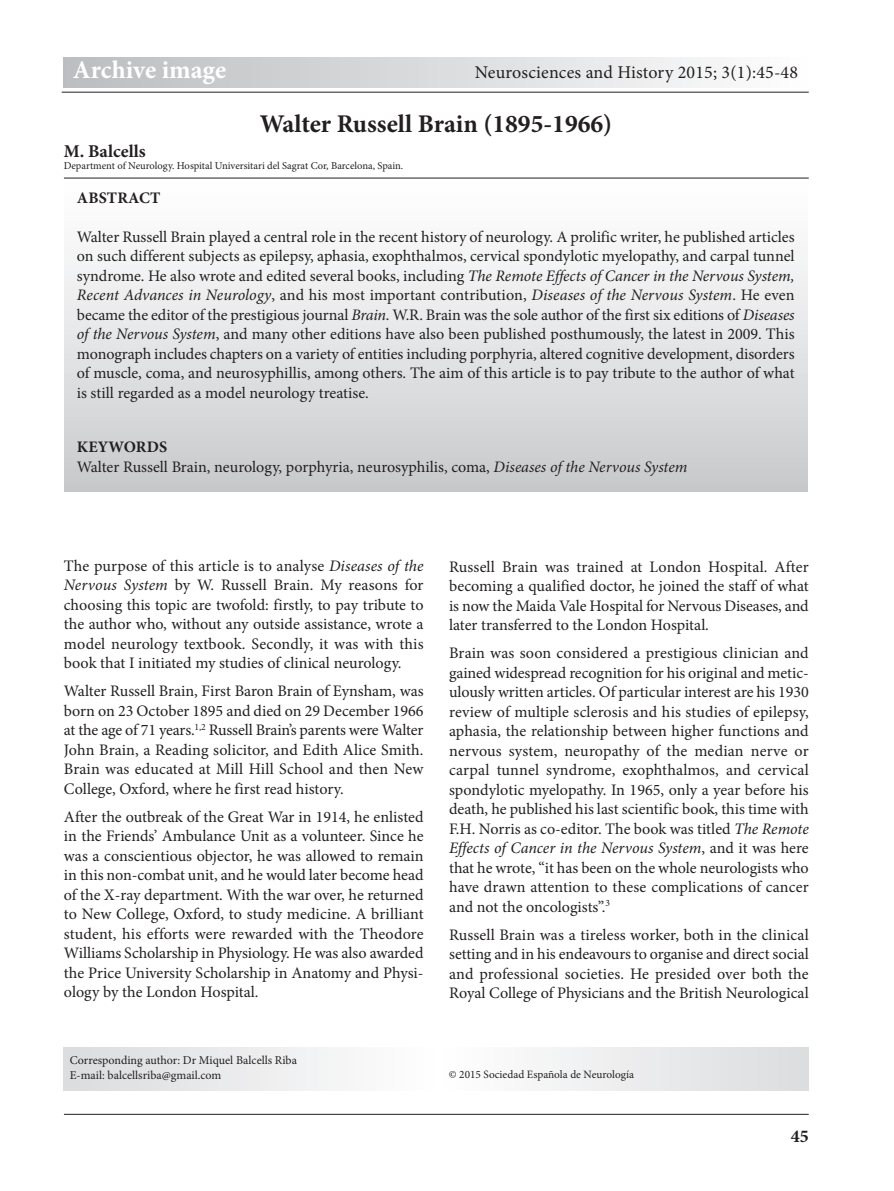
<style>
.page{position:relative;width:894px;height:1191px;background:#fff}
.page>*{position:absolute;margin:0;border:0;box-sizing:border-box;transform-origin:0 0}
.t1{font:700 25.5px "Minion Pro";color:#231f20}
.t2{font:700 25.5px "Minion Pro";color:#fff}
.t3{font:18px "Minion Pro";letter-spacing:.01em;color:#231f20}
.t4{font:700 18px "Minion Pro";color:#231f20}
.t5{font:16.05px/19.5px "Minion Pro";color:#231f20;text-align:justify}
.t6{font:700 16.05px "Minion Pro";letter-spacing:.01em;color:#231f20}
.t7{font:12px/15px "Minion Pro";color:#231f20}
.t8{font:11.25px "Minion Pro";color:#231f20}
.t9{font:10.5px "Minion Pro";color:#231f20}
.s1{font-style:italic}
.s2{font-weight:700}
</style>
<div class="page">
<hr style="left:64px;top:1114px;width:744px;height:1px;background:#231f20">
<div style="left:64px;top:57px;width:744px;height:30px;background:linear-gradient(to right,#bbbdbf,#fcfdfd)"></div>
<svg style="left:64px;top:1048px;width:744px;height:43px"></svg>
<hr style="left:62px;top:92px;width:746px;height:1px;background:#231f20">
<hr style="left:64px;top:178px;width:744px;height:1px;background:#231f20">
<h1 class="t2" style="left:73px;top:60px;width:155px">Archive image</h1>
<p class="t3" style="left:474px;top:65px;width:325px">Neurosciences and History 2015; 3(1):45-48</p>
<h1 class="t1" style="left:260px;top:114px;width:354px">Walter Russell Brain (1895-1966)</h1>
<p class="t4" style="left:64px;top:144px;width:84px">M. Balcells</p>
<p class="t9" style="left:64px;top:161px;width:341px">Department of Neurology. Hospital Universitari del Sagrat Cor, Barcelona, Spain.</p>
<p class="t6" style="left:77px;top:192px;width:85px">ABSTRACT</p>
<p class="t5" style="left:77px;top:228px;width:719px">Walter Russell Brain played a central role in the recent history of neurology. A prolific writer, he published articles on such different subjects as epilepsy, aphasia, exophthalmos, cervical spondylotic myelopathy, and carpal tunnel syndrome. He also wrote and edited several books, including <span class="s1">The Remote Effects of Cancer in the Nervous System, Recent Advances in Neurology</span>, and his most important contribution, <span class="s1">Diseases of the Nervous System</span>. He even became the editor of the prestigious journal <span class="s1">Brain</span>. W.R. Brain was the sole author of the first six editions of <span class="s1">Diseases of the Nervous System</span>, and many other editions have also been published posthumously, the latest in 2009. This monograph includes chapters on a variety of entities including porphyria, altered cognitive development, disorders of muscle, coma, and neurosyphillis, among others. The aim of this article is to pay tribute to the author of what is still regarded as a model neurology treatise.</p>
<p class="t5" style="left:77px;top:438px;width:612px;line-height:20.2px"><span class="s2">KEYWORDS<br></span>Walter Russell Brain, neurology, porphyria, neurosyphilis, coma, <span class="s1">Diseases of the Nervous System</span></p>
<p class="t5" style="left:64px;top:557px;width:361px">The purpose of this article is to analyse <span class="s1">Diseases of the Nervous System</span> by W. Russell Brain. My reasons for choosing this topic are twofold: firstly, to pay tribute to the author who, without any outside assistance, wrote a model neurology textbook. Secondly, it was with this book that I initiated my studies of clinical neurology.</p>
<p class="t5" style="left:64px;top:683px;width:361px">Walter Russell Brain, First Baron Brain of Eynsham, was born on 23 October 1895 and died on 29 December 1966 at the age of 71 years.<sup>1,2</sup> Russell Brain’s parents were Walter John Brain, a Reading solicitor, and Edith Alice Smith.<br>Brain was educated at Mill Hill School and then New College, Oxford, where he first read history.</p>
<p class="t5" style="left:64px;top:808px;width:361px">After the outbreak of the Great War in 1914, he enlisted in the Friends’ Ambulance Unit as a volunteer. Since he was a conscientious objector, he was allowed to remain in this non-combat unit, and he would later become head of the X-ray department. With the war over, he returned to New College, Oxford, to study medicine. A brilliant student, his efforts were rewarded with the Theodore Williams Scholarship in Physiology. He was also awarded the Price University Scholarship in Anatomy and Physi&shy;ology by the London Hospital.</p>
<p class="t7" style="left:70px;top:1054px;width:229px">Corresponding author: Dr Miquel Balcells Riba<br>E-mail: balcellsriba@gmail.com</p>
<p class="t5" style="left:449px;top:558px;width:361px">Russell Brain was trained at London Hospital. After becoming a qualified doctor, he joined the staff of what is now the Maida Vale Hospital for Nervous Diseases, and later transferred to the London Hospital.</p>
<p class="t5" style="left:449px;top:644px;width:361px">Brain was soon considered a prestigious clinician and gained widespread recognition for his original and metic&shy;ulously written articles. Of particular interest are his 1930 review of multiple sclerosis and his studies of epilepsy, aphasia, the relationship between higher functions and nervous system, neuropathy of the median nerve or carpal tunnel syndrome, exophthalmos, and cervical spondylotic myelopathy. In 1965, only a year before his death, he published his last scientific book, this time with F.H. Norris as co-editor. The book was titled <span class="s1">The Remote Effects of Cancer in the Nervous System</span>, and it was here that he wrote, “it has been on the whole neurologists who have drawn attention to these complications of cancer and not the oncologists”.<sup>3</sup></p>
<p class="t5" style="left:449px;top:926px;width:361px">Russell Brain was a tireless worker, both in the clinical setting and in his endeavours to organise and direct social and professional societies. He presided over both the Royal College of Physicians and the British Neurological</p>
<p class="t8" style="left:448px;top:1070px;width:187px">© 2015 Sociedad Española de Neurología</p>
<p class="t4" style="left:790px;top:1130px;width:19px">45</p>
</div>
